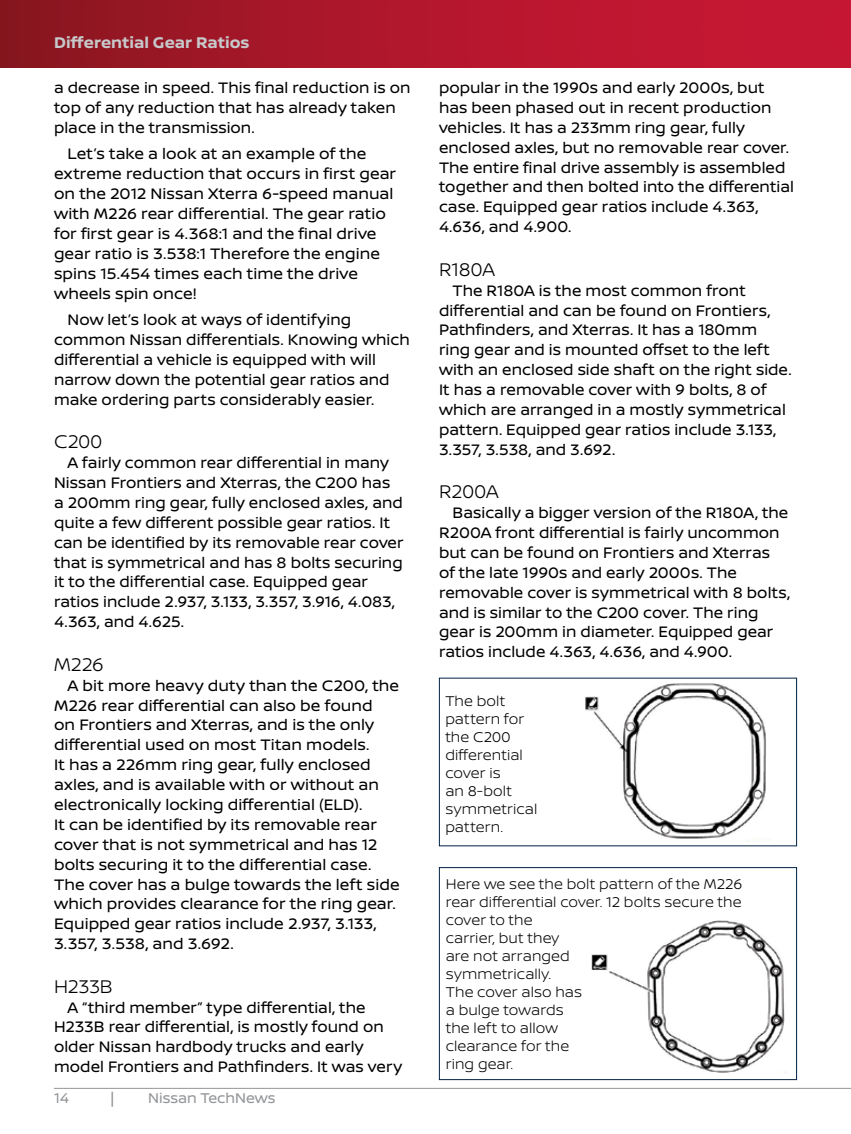
<style>
.page{position:relative;width:851px;height:1134px;background:#fff}
.page>*{position:absolute;margin:0;border:0;box-sizing:border-box;transform-origin:0 0}
.t1{font:300 19.5px "Nissan Brand";color:#000}
.t2{font:700 16.5px "Nissan Brand";letter-spacing:.005em;color:#c7c8ca}
.t3{font:16.2px/20px "Nissan Brand";color:#000}
.t4{font:300 15px/18px "Nissan Brand";letter-spacing:.005em;color:#000}
.t5{font:15px "Nissan Brand";color:#939598}
</style>
<div class="page">
<div style="left:0;top:0;width:850px;height:68px;background:linear-gradient(to right,#8d1621,#cf1736)"></div>
<hr style="left:54px;top:1088px;width:796px;height:1px;background:#939598">
<img style="left:585px;top:683px;width:181px;height:158px">
<img style="left:591px;top:920px;width:196px;height:153px">
<div style="left:439px;top:867px;width:357px;height:213px;border:1px solid #002143"></div>
<p class="t2" style="left:54px;top:30px;width:197px">Differential Gear Ratios</p>
<p class="t3" style="left:54px;top:77px;width:358px">a decrease in speed. This final reduction is on top of any reduction that has already taken place in the transmission.</p>
<p class="t3" style="left:54px;top:143px;width:343px;text-indent:14px">Let’s take a look at an example of the extreme reduction that occurs in first gear on the 2012 Nissan Xterra 6-speed manual with M226 rear differential. The gear ratio for first gear is 4.368:1 and the final drive gear ratio is 3.538:1 Therefore the engine spins 15.454 times each time the drive wheels spin once!</p>
<p class="t3" style="left:54px;top:309px;width:357px;text-indent:13px">Now let’s look at ways of identifying common Nissan differentials. Knowing which differential a vehicle is equipped with will narrow down the potential gear ratios and make ordering parts considerably easier.</p>
<p class="t1" style="left:54px;top:428px;width:50px">C200</p>
<p class="t3" style="left:54px;top:452px;width:351px;text-indent:13px">A fairly common rear differential in many Nissan Frontiers and Xterras, the C200 has a 200mm ring gear, fully enclosed axles, and quite a few different possible gear ratios. It can be identified by its removable rear cover that is symmetrical and has 8 bolts securing it to the differential case. Equipped gear ratios include 2.937, 3.133, 3.357, 3.916, 4.083, 4.363, and 4.625.</p>
<p class="t1" style="left:54px;top:650px;width:51px">M226</p>
<p class="t3" style="left:54px;top:675px;width:347px;text-indent:14px">A bit more heavy duty than the C200, the M226 rear differential can also be found<br>on Frontiers and Xterras, and is the only differential used on most Titan models.<br>It has a 226mm ring gear, fully enclosed axles, and is available with or without an electronically locking differential (ELD).<br>It can be identified by its removable rear cover that is not symmetrical and has 12 bolts securing it to the differential case.<br>The cover has a bulge towards the left side which provides clearance for the ring gear.<br>Equipped gear ratios include 2.937, 3.133, 3.357, 3.538, and 3.692.</p>
<p class="t1" style="left:54px;top:972px;width:60px">H233B</p>
<p class="t3" style="left:54px;top:996px;width:349px;text-indent:13px">A “third member” type differential, the H233B rear differential, is mostly found on older Nissan hardbody trucks and early model Frontiers and Pathfinders. It was very</p>
<p class="t5" style="left:54px;top:1087px;width:17px">14</p>
<p class="t5" style="left:111px;top:1087px;width:5px">|</p>
<p class="t5" style="left:148px;top:1087px;width:129px">Nissan TechNews</p>
<p class="t3" style="left:439px;top:77px;width:356px">popular in the 1990s and early 2000s, but has been phased out in recent production vehicles. It has a 233mm ring gear, fully enclosed axles, but no removable rear cover.<br>The entire final drive assembly is assembled together and then bolted into the differential case. Equipped gear ratios include 4.363, 4.636, and 4.900.</p>
<p class="t1" style="left:439px;top:255px;width:57px">R180A</p>
<p class="t3" style="left:439px;top:280px;width:354px;text-indent:13px">The R180A is the most common front differential and can be found on Frontiers, Pathfinders, and Xterras. It has a 180mm ring gear and is mounted offset to the left with an enclosed side shaft on the right side.<br>It has a removable cover with 9 bolts, 8 of which are arranged in a mostly symmetrical pattern. Equipped gear ratios include 3.133, 3.357, 3.538, and 3.692.</p>
<p class="t1" style="left:439px;top:478px;width:61px">R200A</p>
<p class="t3" style="left:439px;top:502px;width:352px;text-indent:13px">Basically a bigger version of the R180A, the R200A front differential is fairly uncommon but can be found on Frontiers and Xterras<br>of the late 1990s and early 2000s. The removable cover is symmetrical with 8 bolts, and is similar to the C200 cover. The ring gear is 200mm in diameter. Equipped gear ratios include 4.363, 4.636, and 4.900.</p>
<p class="t4" style="left:445px;top:691px;width:94px">The bolt pattern for the C200 differential cover is<br>an 8-bolt symmetrical pattern.</p>
<p class="t4" style="left:446px;top:874px;width:298px">Here we see the bolt pattern of the M226 rear differential cover. 12 bolts secure the cover to the<br>carrier, but they<br>are not arranged<br>symmetrically.<br>The cover also has<br>a bulge towards<br>the left to allow<br>clearance for the<br>ring gear.</p>
</div>
